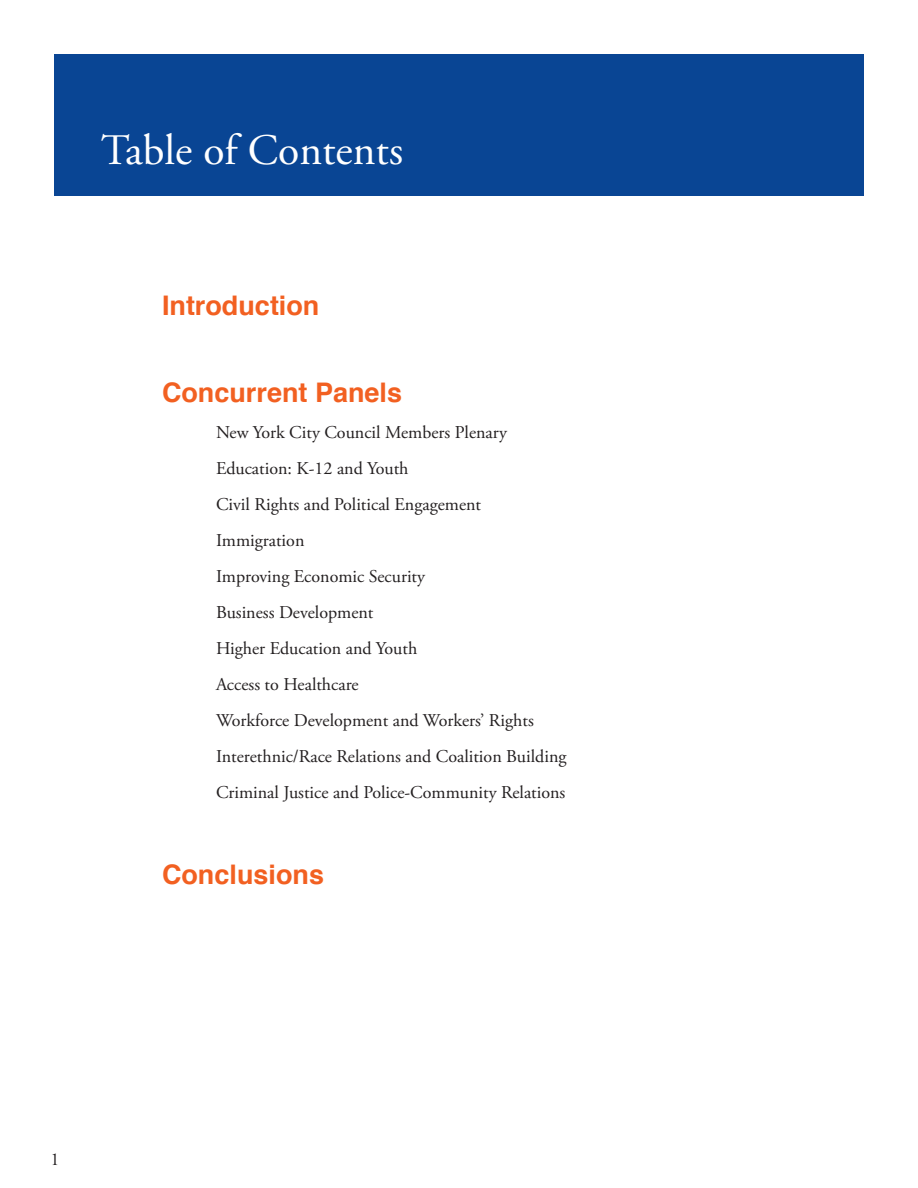
<style>
.page{position:relative;width:918px;height:1188px;background:#fff}
.page>*{position:absolute;margin:0;border:0;box-sizing:border-box;transform-origin:0 0}
.t1{font:43.5px "Adobe Garamond Pro";color:#fff}
.t2{font:700 27px "Helvetica";color:#f26021}
.t3{font:18px/36px "Adobe Garamond Pro";color:#231f20}
</style>
<div class="page">
<div style="left:54px;top:54px;width:810px;height:141px;background:#094594"></div>
<h1 class="t1" style="left:101px;top:124px;width:303px">Table of Contents</h1>
<h2 class="t2" style="left:162px;top:284px;width:159px">Introduction</h2>
<h2 class="t2" style="left:162px;top:371px;width:242px">Concurrent Panels</h2>
<p class="t3" style="left:216px;top:415px;width:352px">New York City Council Members Plenary Education: K-12 and Youth<br>Civil Rights and Political Engagement Immigration<br>Improving Economic Security<br>Business Development<br>Higher Education and Youth<br>Access to Healthcare<br>Workforce Development and Workers’ Rights Interethnic/Race Relations and Coalition Building Criminal Justice and Police-Community Relations</p>
<h2 class="t2" style="left:162px;top:853px;width:164px">Conclusions</h2>
<p class="t3" style="left:51px;top:1142px;width:10px">1</p>
</div>
